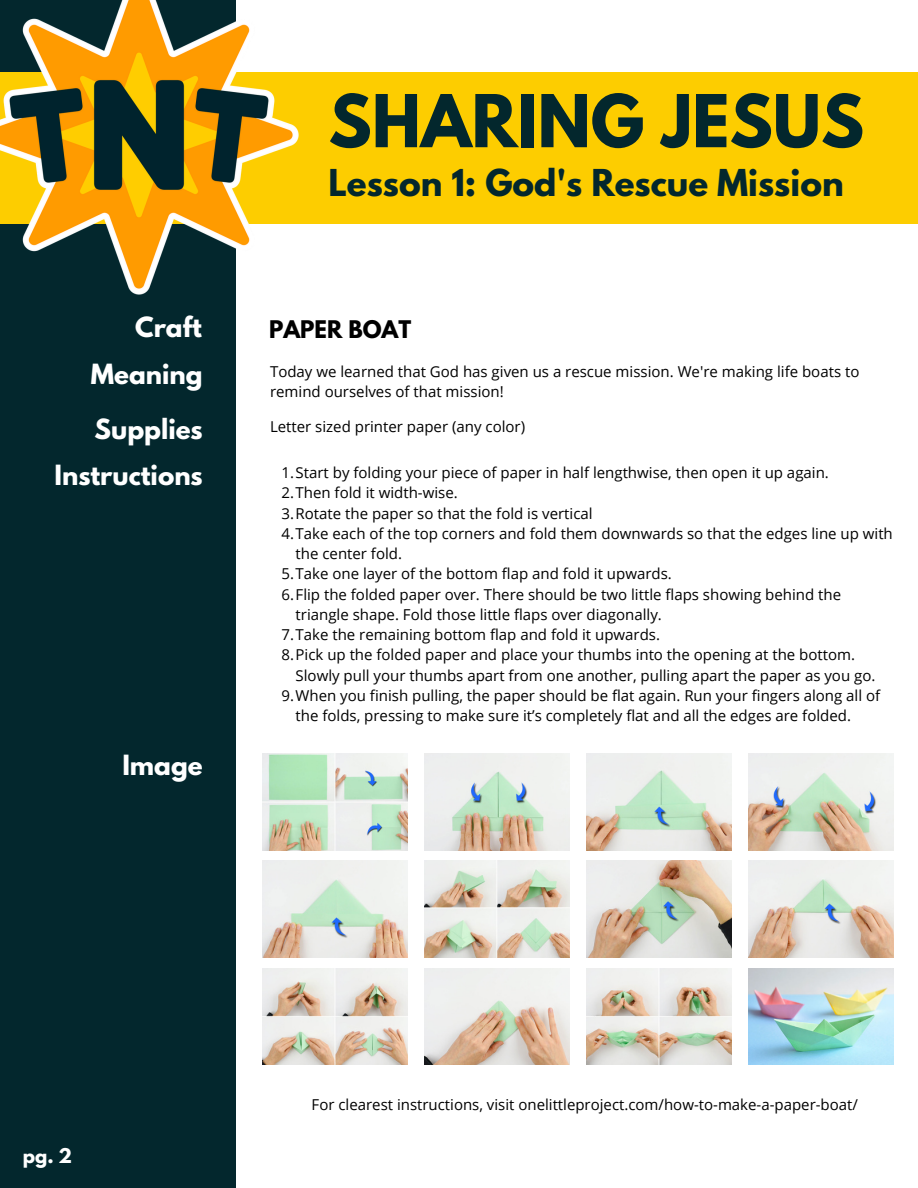
<style>
.page{position:relative;width:918px;height:1188px;background:#fff}
.page>*{position:absolute;margin:0;border:0;box-sizing:border-box;transform-origin:0 0}
.t1{font:700 64.5px "League Spartan";color:#03272d}
.t2{font:700 32.85px "League Spartan";color:#03272d}
.t3{font:700 24.6px "League Spartan";color:#fff}
.t4{font:700 21.45px "League Spartan";color:#000}
.t5{font:700 18px "League Spartan";color:#fff}
.t6{font:15px/20.2px "Open Sans";color:#000}
</style>
<div class="page">
<div style="left:0;top:0;width:236px;height:1188px;background:#03272d"></div>
<div style="left:0;top:73px;width:918px;height:151px;background:#fdcd00"></div>
<img style="left:0;top:0;width:299px;height:295px">
<img style="left:262px;top:754px;width:145px;height:97px">
<img style="left:424px;top:754px;width:145px;height:97px">
<img style="left:587px;top:754px;width:145px;height:97px">
<img style="left:749px;top:754px;width:145px;height:97px">
<img style="left:262px;top:861px;width:145px;height:97px">
<img style="left:424px;top:861px;width:145px;height:97px">
<img style="left:587px;top:861px;width:145px;height:97px">
<img style="left:749px;top:861px;width:145px;height:97px">
<img style="left:262px;top:968px;width:145px;height:97px">
<img style="left:424px;top:968px;width:145px;height:97px">
<img style="left:587px;top:968px;width:145px;height:97px">
<img style="left:749px;top:968px;width:145px;height:97px">
<p class="t1" style="left:328px;top:89px;width:537px">SHARING JESUS</p>
<p class="t2" style="left:328px;top:166px;width:517px">Lesson 1: God's Rescue Mission</p>
<p class="t3" style="left:135px;top:315px;width:68px">Craft</p>
<h3 class="t4" style="left:269px;top:319px;width:144px">PAPER BOAT</h3>
<p class="t3" style="left:91px;top:362px;width:113px">Meaning</p>
<p class="t6" style="left:270px;top:361px;width:591px">Today we learned that God has given us a rescue mission. We're making life boats to remind ourselves of that mission!</p>
<p class="t3" style="left:95px;top:417px;width:110px">Supplies</p>
<p class="t6" style="left:270px;top:416px;width:257px">Letter sized printer paper (any color)</p>
<h3 class="t3" style="left:55px;top:463px;width:150px">Instructions</h3>
<h5 class="t6" style="left:282px;top:462px;width:549px">1.Start by folding your piece of paper in half lengthwise, then open it up again.</h5>
<h1 class="t6" style="left:282px;top:482px;width:178px">2.Then fold it width-wise.</h1>
<h2 class="t6" style="left:282px;top:503px;width:313px">3.Rotate the paper so that the fold is vertical</h2>
<h3 class="t6" style="left:296px;top:523px;width:599px;text-indent:-14px">4.Take each of the top corners and fold them downwards so that the edges line up with the center fold.</h3>
<h4 class="t6" style="left:282px;top:563px;width:392px">5.Take one layer of the bottom flap and fold it upwards.</h4>
<h3 class="t6" style="left:296px;top:584px;width:547px;text-indent:-14px">6.Flip the folded paper over. There should be two little flaps showing behind the triangle shape. Fold those little flaps over diagonally.</h3>
<p class="t6" style="left:282px;top:624px;width:380px">7.Take the remaining bottom flap and fold it upwards.</p>
<h3 class="t6" style="left:296px;top:644px;width:581px;text-indent:-14px">8.Pick up the folded paper and place your thumbs into the opening at the bottom.<br>Slowly pull your thumbs apart from one another, pulling apart the paper as you go.</h3>
<p class="t6" style="left:296px;top:685px;width:586px;text-indent:-14px">9.When you finish pulling, the paper should be flat again. Run your fingers along all of the folds, pressing to make sure it’s completely flat and all the edges are folded.</p>
<p class="t3" style="left:122px;top:753px;width:82px">Image</p>
<p class="t5" style="left:23px;top:1146px;width:51px">pg. 2</p>
<p class="t6" style="left:312px;top:1094px;width:548px">For clearest instructions, visit onelittleproject.com/how-to-make-a-paper-boat/</p>
</div>
